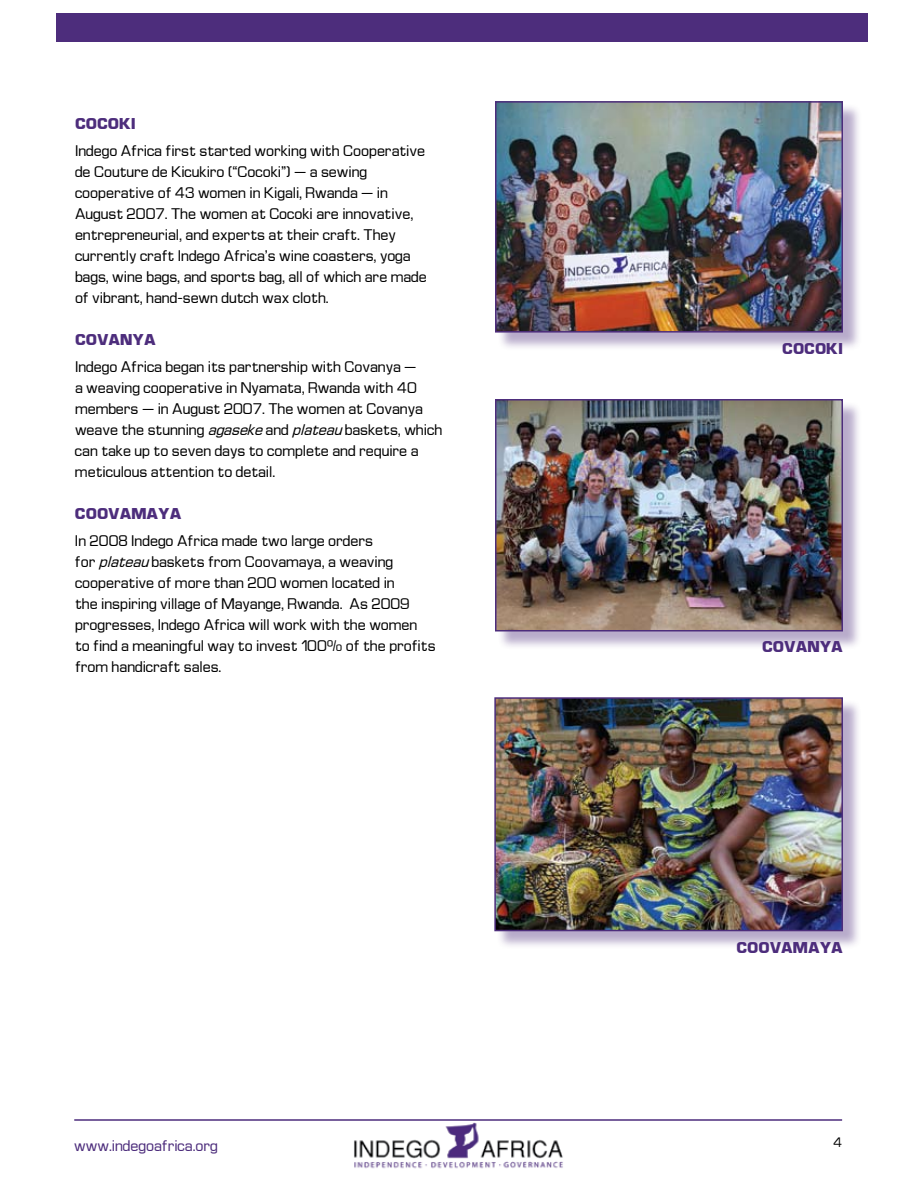
<style>
.page{position:relative;width:918px;height:1188px;background:#fff}
.page>*{position:absolute;margin:0;border:0;box-sizing:border-box;transform-origin:0 0}
.t1{font:13.5px/21px "Euro Technic";color:#000}
.t2{font:700 13.5px "Euro Technic";color:#4d2d7c}
.t3{font:13.5px "Euro Technic";color:#4d2d7c}
.t4{font:12px "Euro Technic";color:#000}
.s1{font-style:italic}
</style>
<div class="page">
<img style="left:354px;top:1122px;width:209px;height:47px">
<div style="left:56px;top:14px;width:811px;height:28px;background:#4d2d7c"></div>
<hr style="left:74px;top:1119px;width:768px;height:2px;background:#4d2d7c">
<div style="left:497px;top:103px;width:372px;height:255px;background:#4d2d7c;opacity:.4"></div>
<img style="left:498px;top:104px;width:342px;height:226px">
<div style="left:495px;top:101px;width:348px;height:232px;border:2px solid #4d2d7c"></div>
<div style="left:497px;top:401px;width:372px;height:255px;background:#4d2d7c;opacity:.4"></div>
<img style="left:498px;top:402px;width:342px;height:227px">
<div style="left:495px;top:399px;width:348px;height:233px;border:2px solid #4d2d7c"></div>
<div style="left:497px;top:700px;width:371px;height:257px;background:#4d2d7c;opacity:.4"></div>
<img style="left:497px;top:700px;width:343px;height:228px">
<div style="left:494px;top:697px;width:349px;height:234px;border:2px solid #4d2d7c"></div>
<p class="t2" style="left:75px;top:114px;width:62px">COCOKI</p>
<p class="t1" style="left:75px;top:140px;width:353px">Indego Africa first started working with Cooperative de Couture de Kicukiro (“Cocoki”) — a sewing cooperative of 43 women in Kigali, Rwanda — in August 2007. The women at Cocoki are innovative, entrepreneurial, and experts at their craft. They currently craft Indego Africa’s wine coasters, yoga bags, wine bags, and sports bag, all of which are made of vibrant, hand-sewn dutch wax cloth.</p>
<p class="t2" style="left:75px;top:330px;width:24px">COVAN</p>
<p class="t2" style="left:133px;top:330px;width:22px">YA</p>
<p class="t1" style="left:75px;top:356px;width:369px">Indego Africa began its partnership with Covanya —<br>a weaving cooperative in Nyamata, Rwanda with 40 members — in August 2007. The women at Covanya weave the stunning <span class="s1">agaseke</span>and <span class="s1">plateau</span>baskets, which can take up to seven days to complete and require a meticulous attention to detail.</p>
<p class="t2" style="left:75px;top:504px;width:24px">COOVAMA</p>
<p class="t2" style="left:158px;top:504px;width:22px">YA</p>
<p class="t1" style="left:75px;top:530px;width:362px">In 2008 Indego Africa made two large orders<br>for <span class="s1">plateau</span>baskets from Coovamaya, a weaving cooperative of more than 200 women located in<br>the inspiring village of Mayange, Rwanda. As 2009 progresses, Indego Africa will work with the women<br>to find a meaningful way to invest 100% of the profits from handicraft sales.</p>
<p class="t3" style="left:74px;top:1137px;width:145px">www.indegoafrica.org</p>
<p class="t2" style="left:782px;top:339px;width:62px">COCOKI</p>
<p class="t2" style="left:762px;top:638px;width:24px">COVAN</p>
<p class="t2" style="left:820px;top:638px;width:22px">YA</p>
<p class="t2" style="left:736px;top:939px;width:24px">COOVAMA</p>
<p class="t2" style="left:820px;top:939px;width:22px">YA</p>
<p class="t4" style="left:833px;top:1134px;width:11px">4</p>
</div>
